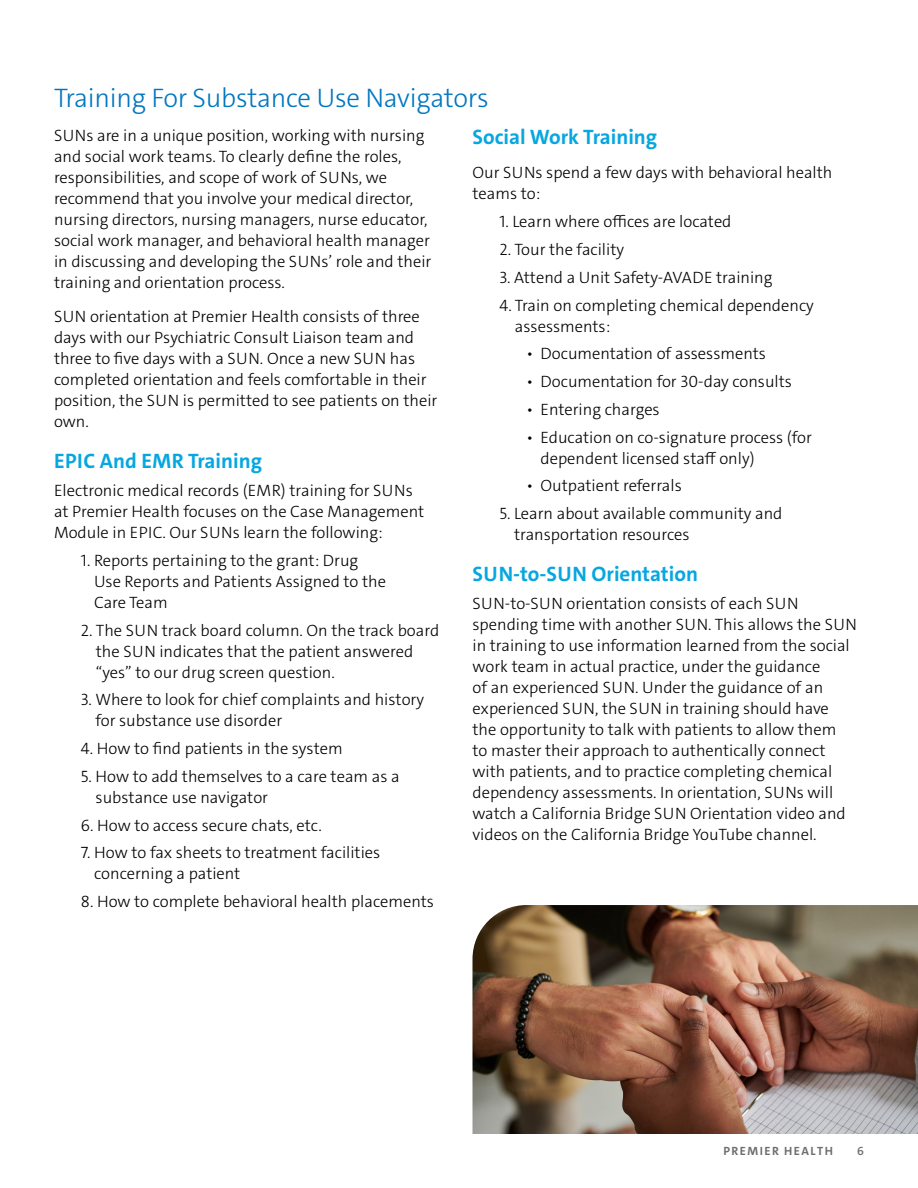
<style>
.page{position:relative;width:918px;height:1188px;background:#fff}
.page>*{position:absolute;margin:0;border:0;box-sizing:border-box;transform-origin:0 0}
.t1{font:300 27px "The Sans";letter-spacing:-.01em;color:#0076c0}
.t2{font:700 21px "The Sans";color:#06a7e0}
.t3{font:300 16.5px/21px "The Sans";color:#000}
.t4{font:700 12px "The Sans";letter-spacing:.125em;color:#6d6e71}
.t5{font:600 12px "The Sans";color:#6d6e71}
</style>
<div class="page">
<img style="left:472px;top:905px;width:446px;height:229px">
<h1 class="t1" style="left:54px;top:80px;width:436px">Training For Substance Use Navigators</h1>
<p class="t3" style="left:54px;top:125px;width:379px">SUNs are in a unique position, working with nursing and social work teams. To clearly define the roles, responsibilities, and scope of work of SUNs, we recommend that you involve your medical director, nursing directors, nursing managers, nurse educator, social work manager, and behavioral health manager in discussing and developing the SUNs’ role and their training and orientation process.</p>
<p class="t3" style="left:54px;top:306px;width:385px">SUN orientation at Premier Health consists of three days with our Psychiatric Consult Liaison team and three to five days with a SUN. Once a new SUN has completed orientation and feels comfortable in their position, the SUN is permitted to see patients on their own.</p>
<p class="t2" style="left:54px;top:448px;width:210px">EPIC And EMR Training</p>
<p class="t3" style="left:54px;top:480px;width:372px">Electronic medical records (EMR) training for SUNs at Premier Health focuses on the Case Management<br>Module in EPIC. Our SUNs learn the following:</p>
<p class="t3" style="left:94px;top:550px;width:294px;text-indent:-13px">1. Reports pertaining to the grant: Drug<br>Use Reports and Patients Assigned to the<br>Care Team</p>
<p class="t3" style="left:96px;top:620px;width:345px;text-indent:-15px">2. The SUN track board column. On the track board the SUN indicates that the patient answered “yes” to our drug screen question.</p>
<p class="t3" style="left:95px;top:690px;width:330px;text-indent:-14px">3. Where to look for chief complaints and history for substance use disorder</p>
<p class="t3" style="left:81px;top:738px;width:263px">4. How to find patients in the system</p>
<p class="t3" style="left:96px;top:766px;width:306px;text-indent:-15px">5. How to add themselves to a care team as a substance use navigator</p>
<p class="t3" style="left:81px;top:815px;width:242px">6. How to access secure chats, etc.</p>
<p class="t3" style="left:94px;top:843px;width:288px;text-indent:-13px">7. How to fax sheets to treatment facilities concerning a patient</p>
<p class="t3" style="left:81px;top:891px;width:354px">8. How to complete behavioral health placements</p>
<p class="t2" style="left:472px;top:123px;width:186px">Social Work Training</p>
<p class="t3" style="left:472px;top:163px;width:361px">Our SUNs spend a few days with behavioral health teams to:</p>
<p class="t3" style="left:499px;top:211px;width:234px">1. Learn where offices are located</p>
<p class="t3" style="left:499px;top:239px;width:126px">2. Tour the facility</p>
<p class="t3" style="left:499px;top:267px;width:275px">3. Attend a Unit Safety-AVADE training</p>
<p class="t3" style="left:515px;top:295px;width:300px;text-indent:-15px">4. Train on completing chemical dependency assessments:</p>
<p class="t3" style="left:526px;top:343px;width:241px">• Documentation of assessments</p>
<p class="t3" style="left:526px;top:371px;width:267px">• Documentation for 30-day consults</p>
<p class="t3" style="left:526px;top:399px;width:135px">• Entering charges</p>
<p class="t3" style="left:541px;top:427px;width:273px;text-indent:-14px">• Education on co-signature process (for dependent licensed staff only)</p>
<p class="t3" style="left:526px;top:475px;width:157px">• Outpatient referrals</p>
<p class="t3" style="left:514px;top:503px;width:270px;text-indent:-15px">5. Learn about available community and transportation resources</p>
<p class="t2" style="left:472px;top:561px;width:227px">SUN-to-SUN Orientation</p>
<p class="t3" style="left:473px;top:593px;width:386px">SUN-to-SUN orientation consists of each SUN spending time with another SUN. This allows the SUN in training to use information learned from the social work team in actual practice, under the guidance<br>of an experienced SUN. Under the guidance of an experienced SUN, the SUN in training should have<br>the opportunity to talk with patients to allow them<br>to master their approach to authentically connect with patients, and to practice completing chemical dependency assessments. In orientation, SUNs will watch a California Bridge SUN Orientation video and videos on the California Bridge YouTube channel.</p>
<p class="t4" style="left:723px;top:1143px;width:111px">PREMIER HEALTH</p>
<p class="t5" style="left:857px;top:1143px;width:8px">6</p>
</div>
